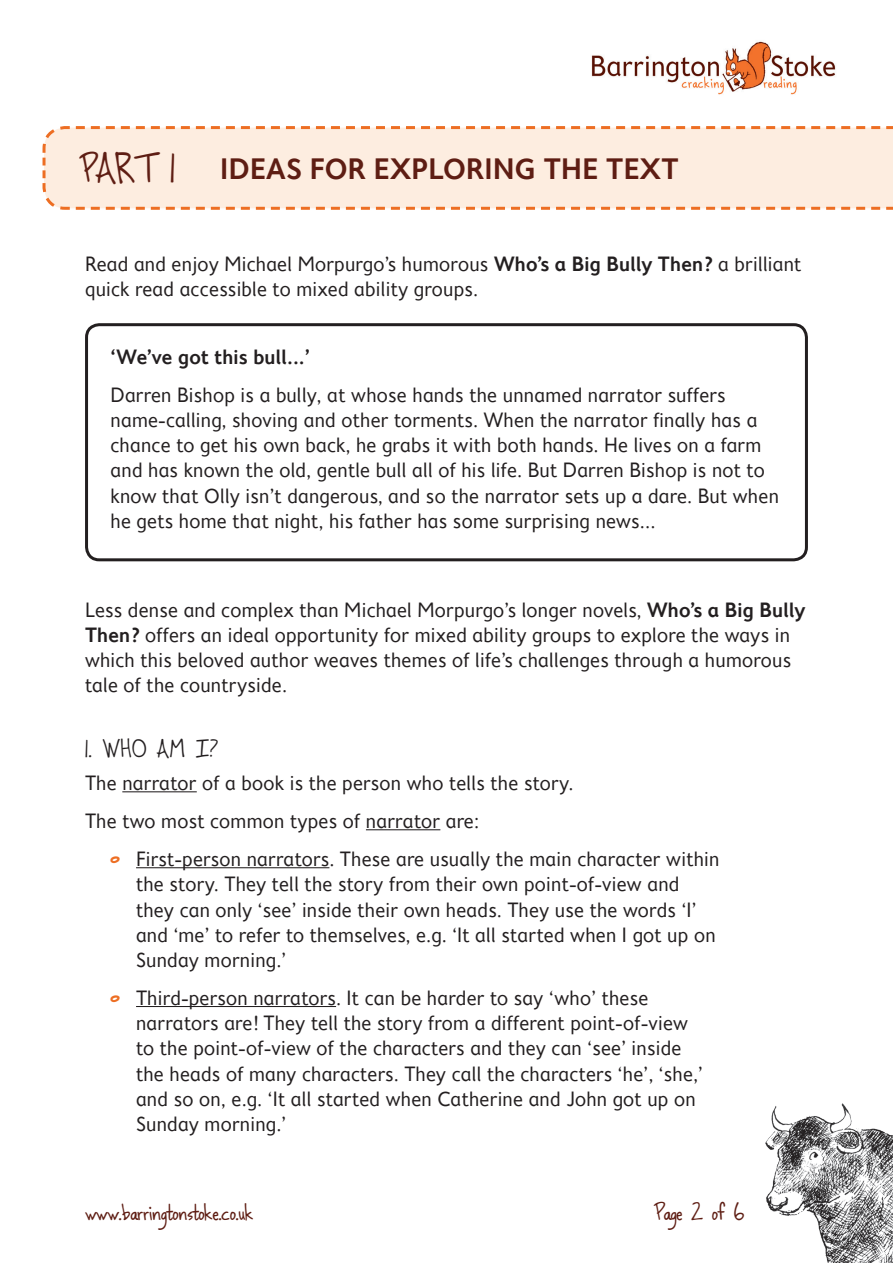
<style>
.page{position:relative;width:893px;height:1263px;background:#fff}
.page>*{position:absolute;margin:0;border:0;box-sizing:border-box;transform-origin:0 0}
.Part_Header{font:600 30px "Fiendstar";color:#5e1d13}
.Part_Header-2{font:700 30px "Dancinginthe Minefields";color:#5e1d13}
.Indented_Text{font:21px/25.2px "Fiendstar";color:#231f20}
.Text{font:21px/25.2px "Fiendstar";color:#231f20}
.Indented_Semi-Bold_T{font:600 21px "Fiendstar";color:#231f20}
.t1{font:700 18px "Dancinginthe Minefields";color:#5e1d13}
.Sub_Heads{font:700 18px "Dancinginthe Minefields";color:#231f20}
.s1{font-weight:600}
.s2{font-family:"Dancinginthe Minefields";font-weight:700;font-size:27px;color:#ed6e23}
</style>
<div class="page">
<img style="left:591px;top:41px;width:245px;height:54px">
<img style="left:765px;top:1103px;width:128px;height:160px">
<hr style="left:122px;top:791px;width:75px;height:1px;background:#231f20">
<hr style="left:366px;top:829px;width:74px;height:1px;background:#231f20">
<hr style="left:136px;top:867px;width:193px;height:1px;background:#231f20">
<hr style="left:136px;top:1006px;width:200px;height:1px;background:#231f20">
<div style="left:85px;top:323px;width:723px;height:238px;border:3px solid #231f20;border-radius:13px"></div>
<svg style="left:42px;top:126px;width:851px;height:84px;background:#fce7d7"></svg>
<p class="Part_Header-2" style="left:79px;top:155px;width:97px">PART 1</p>
<p class="Part_Header" style="left:220px;top:152px;width:460px">IDEAS FOR EXPLORING THE TEXT</p>
<p class="Text" style="left:85px;top:251px;width:718px">Read and enjoy Michael Morpurgo’s humorous <span class="s1">Who’s a Big Bully Then?</span> a brilliant quick read accessible to mixed ability groups.</p>
<p class="Indented_Semi-Bold_T" style="left:111px;top:345px;width:201px">‘We’ve got this bull...’</p>
<p class="Indented_Text" style="left:111px;top:382px;width:670px">Darren Bishop is a bully, at whose hands the unnamed narrator suffers name-calling, shoving and other torments. When the narrator finally has a chance to get his own back, he grabs it with both hands. He lives on a farm and has known the old, gentle bull all of his life. But Darren Bishop is not to know that Olly isn’t dangerous, and so the narrator sets up a dare. But when he gets home that night, his father has some surprising news…</p>
<p class="Text" style="left:85px;top:597px;width:722px">Less dense and complex than Michael Morpurgo’s longer novels, <span class="s1">Who’s a Big Bully Then?</span> offers an ideal opportunity for mixed ability groups to explore the ways in which this beloved author weaves themes of life’s challenges through a humorous tale of the countryside.</p>
<p class="Sub_Heads" style="left:85px;top:740px;width:134px">1. WHO AM I?</p>
<p class="Text" style="left:85px;top:770px;width:490px">The narrator of a book is the person who tells the story.</p>
<p class="Text" style="left:85px;top:808px;width:396px">The two most common types of narrator are:</p>
<p class="Indented_Text" style="left:136px;top:846px;width:585px;text-indent:-26px"><span class="s2">˚</span> First-person narrators. These are usually the main character within the story. They tell the story from their own point-of-view and they can only ‘see’ inside their own heads. They use the words ‘I’ and ‘me’ to refer to themselves, e.g. ‘It all started when I got up on Sunday morning.’</p>
<p class="Indented_Text" style="left:136px;top:985px;width:568px;text-indent:-26px"><span class="s2">˚</span> Third-person narrators. It can be harder to say ‘who’ these narrators are! They tell the story from a different point-of-view to the point-of-view of the characters and they can ‘see’ inside the heads of many characters. They call the characters ‘he’, ‘she,’ and so on, e.g. ‘It all started when Catherine and John got up on Sunday morning.’</p>
<p class="t1" style="left:85px;top:1204px;width:170px">www.barringtonstoke.co.uk</p>
<p class="t1" style="left:654px;top:1204px;width:92px">Page 2 of 6</p>
</div>
